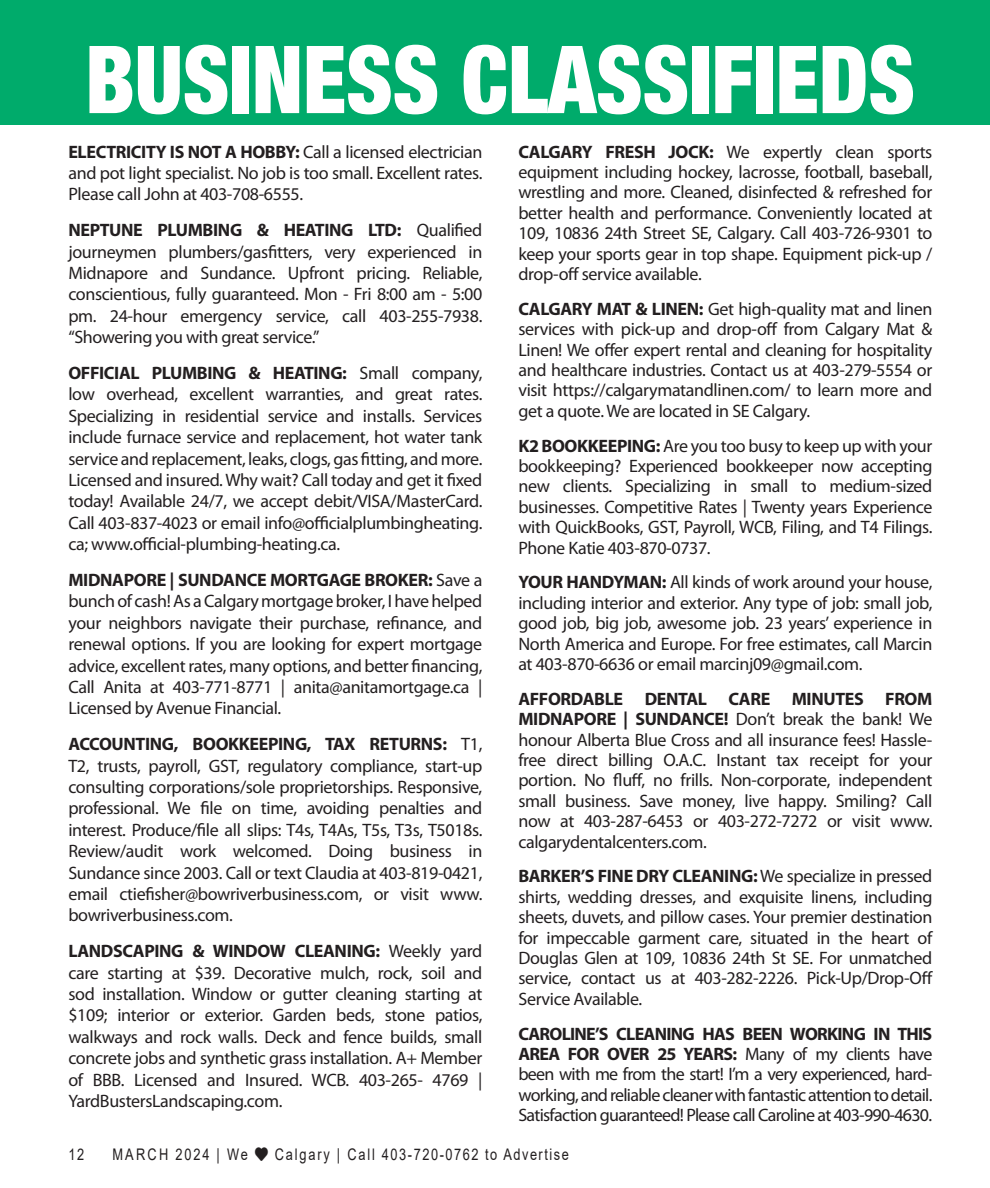
<style>
.page{position:relative;width:990px;height:1188px;background:#fff}
.page>*{position:absolute;margin:0;border:0;box-sizing:border-box;transform-origin:0 0}
.t1{font:900 condensed 94px "Helvetica Neue LT Std";color:#fff;scale:.92 1}
.Body_text{font:18px/20.4px "Myriad Pro";letter-spacing:-.02em;color:#231f20;text-align:justify}
.t2{font:16px "Arial";letter-spacing:.12em;color:#231f20;scale:.8 1}
.s1{font-weight:700}
</style>
<div class="page">
<div style="left:0;top:0;width:990px;height:125px;background:#00ab6b"></div>
<p class="t1" style="left:85px;top:22px;width:903px">BUSINESS CLASSIFIEDS</p>
<p class="Body_text" style="left:68px;top:140px;width:415px;line-height:21.4px"><span class="s1">ELECTRICITY IS NOT A HOBBY:</span> Call a licensed electrician and pot light specialist. No job is too small. Excellent rates.<br>Please call John at 403-708-6555.</p>
<p class="Body_text" style="left:68px;top:219px;width:416px;line-height:21.4px"><span class="s1">NEPTUNE PLUMBING &amp; HEATING LTD:</span> Qualified journeymen plumbers/gasfitters, very experienced in Midnapore and Sundance. Upfront pricing. Reliable, conscientious, fully guaranteed. Mon - Fri 8:00 am - 5:00 pm. 24-hour emergency service, call 403-255-7938. “Showering you with great service.”</p>
<p class="Body_text" style="left:68px;top:362px;width:416px;line-height:21.4px"><span class="s1">OFFICIAL PLUMBING &amp; HEATING:</span> Small company, low overhead, excellent warranties, and great rates.<br>Specializing in residential service and installs. Services include furnace service and replacement, hot water tank service and replacement, leaks, clogs, gas fitting, and more.<br>Licensed and insured. Why wait? Call today and get it fixed today! Available 24/7, we accept debit/VISA/MasterCard.<br>Call 403-837-4023 or email info@officialplumbingheating. ca; www.official-plumbing-heating.ca.</p>
<p class="Body_text" style="left:68px;top:569px;width:416px;line-height:21.4px"><span class="s1">MIDNAPORE | SUNDANCE MORTGAGE BROKER:</span> Save a bunch of cash! As a Calgary mortgage broker, I have helped your neighbors navigate their purchase, refinance, and renewal options. If you are looking for expert mortgage advice, excellent rates, many options, and better financing, Call Anita at 403-771-8771 | anita@anitamortgage.ca | Licensed by Avenue Financial.</p>
<p class="Body_text" style="left:68px;top:733px;width:416px;line-height:21.4px"><span class="s1">ACCOUNTING, BOOKKEEPING, TAX RETURNS:</span> T1, T2, trusts, payroll, GST, regulatory compliance, start-up consulting corporations/sole proprietorships. Responsive, professional. We file on time, avoiding penalties and interest. Produce/file all slips: T4s, T4As, T5s, T3s, T5018s.<br>Review/audit work welcomed. Doing business in Sundance since 2003. Call or text Claudia at 403-819-0421, email ctiefisher@bowriverbusiness.com, or visit www. bowriverbusiness.com.</p>
<p class="Body_text" style="left:68px;top:940px;width:416px;line-height:21.4px"><span class="s1">LANDSCAPING &amp; WINDOW CLEANING:</span> Weekly yard care starting at $39. Decorative mulch, rock, soil and sod installation. Window or gutter cleaning starting at $109; interior or exterior. Garden beds, stone patios, walkways and rock walls. Deck and fence builds, small concrete jobs and synthetic grass installation. A+ Member of BBB. Licensed and Insured. WCB. 403-265- 4769 | YardBustersLandscaping.com.</p>
<p class="Body_text" style="left:518px;top:141px;width:416px"><span class="s1">CALGARY FRESH JOCK:</span> We expertly clean sports equipment including hockey, lacrosse, football, baseball, wrestling and more. Cleaned, disinfected &amp; refreshed for better health and performance. Conveniently located at 109, 10836 24th Street SE, Calgary. Call 403-726-9301 to keep your sports gear in top shape. Equipment pick-up / drop-off service available.</p>
<p class="Body_text" style="left:518px;top:298px;width:416px"><span class="s1">CALGARY MAT &amp; LINEN:</span> Get high-quality mat and linen services with pick-up and drop-off from Calgary Mat &amp; Linen! We offer expert rental and cleaning for hospitality and healthcare industries. Contact us at 403-279-5554 or visit https://calgarymatandlinen.com/ to learn more and get a quote. We are located in SE Calgary.</p>
<p class="Body_text" style="left:518px;top:435px;width:416px"><span class="s1">K2 BOOKKEEPING:</span> Are you too busy to keep up with your bookkeeping? Experienced bookkeeper now accepting new clients. Specializing in small to medium-sized businesses. Competitive Rates | Twenty years Experience with QuickBooks, GST, Payroll, WCB, Filing, and T4 Filings.<br>Phone Katie 403-870-0737.</p>
<p class="Body_text" style="left:518px;top:572px;width:416px"><span class="s1">YOUR HANDYMAN:</span> All kinds of work around your house, including interior and exterior. Any type of job: small job, good job, big job, awesome job. 23 years’ experience in North America and Europe. For free estimates, call Marcin at 403-870-6636 or email marcinj09@gmail.com.</p>
<p class="Body_text" style="left:518px;top:688px;width:416px"><span class="s1">AFFORDABLE DENTAL CARE MINUTES FROM MIDNAPORE | SUNDANCE!</span> Don’t break the bank! We honour Alberta Blue Cross and all insurance fees! Hassle&shy;free direct billing O.A.C. Instant tax receipt for your portion. No fluff, no frills. Non-corporate, independent small business. Save money, live happy. Smiling? Call now at 403-287-6453 or 403-272-7272 or visit www. calgarydentalcenters.com.</p>
<p class="Body_text" style="left:518px;top:866px;width:416px"><span class="s1">BARKER’S FINE DRY CLEANING:</span> We specialize in pressed shirts, wedding dresses, and exquisite linens, including sheets, duvets, and pillow cases. Your premier destination for impeccable garment care, situated in the heart of Douglas Glen at 109, 10836 24th St SE. For unmatched service, contact us at 403-282-2226. Pick-Up/Drop-Off Service Available.</p>
<p class="Body_text" style="left:518px;top:1023px;width:416px"><span class="s1">CAROLINE’S CLEANING HAS BEEN WORKING IN THIS AREA FOR OVER 25 YEARS:</span> Many of my clients have been with me from the start! I’m a very experienced, hard&shy;working, and reliable cleaner with fantastic attention to detail.<br>Satisfaction guaranteed! Please call Caroline at 403-990-4630.</p>
<p class="t2" style="left:68px;top:1144px;width:21px">12</p>
<p class="t2" style="left:112px;top:1144px;width:572px">MARCH 2024 | We ♥ Calgary | Call 403-720-0762 to Advertise</p>
</div>
